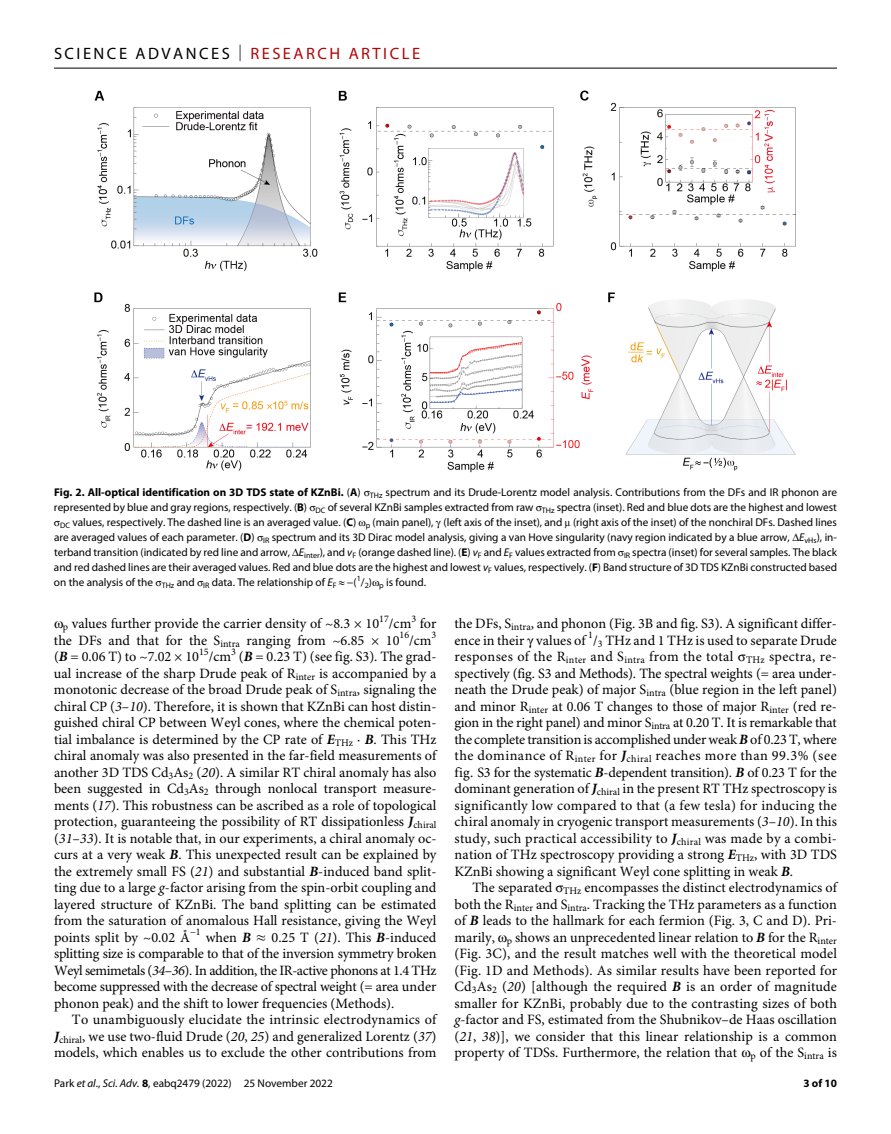
<style>
.page{position:relative;width:891px;height:1134px;background:#fff}
.page>*{position:absolute;margin:0;border:0;box-sizing:border-box;transform-origin:0 0}
.t1{font:16.5px "Myriad Pro";letter-spacing:.15em;color:#000}
.t2{font:14.25px/16.5px "Minion Pro";color:#000;text-align:justify}
.t3{font:11.25px/15px "Myriad Pro";color:#000}
.t4{font:700 11.25px "Myriad Pro";color:#000}
.s1{font-weight:300}
.s2{color:#b10508}
.s3{font-weight:700}
.s4{font-style:italic}
.s5{font-weight:700;font-style:italic}
</style>
<div class="page">
<hr style="left:54px;top:68px;width:783px;height:1px;background:#000">
<img style="left:95px;top:90px;width:701px;height:383px">
<p class="t1" style="left:54px;top:40px;width:368px">SCIENCE ADVANCES <span class="s1">|</span> <span class="s2">RESEARCH ARTICLE</span></p>
<p class="t3" style="left:54px;top:485px;width:785px"><span class="s3">Fig. 2. All-optical identification on 3D TDS state of KZnBi.</span> (<span class="s3">A</span>) ▲<sub>THz</sub> spectrum and its Drude-Lorentz model analysis. Contributions from the DFs and IR phonon are represented by blue and gray regions, respectively. (<span class="s3">B</span>) ▲<sub>DC</sub> of several KZnBi samples extracted from raw ▲<sub>THz</sub> spectra (inset). Red and blue dots are the highest and lowest</p>
<p class="t3" style="left:54px;top:515px;width:785px;text-align:justify">▲<sub>DC</sub> values, respectively. The dashed line is an averaged value. (<span class="s3">C</span>) <sub>p</sub> (main panel), (left axis of the inset), and (right axis of the inset) of the nonchiral DFs. Dashed lines are averaged values of each parameter. (<span class="s3">D</span>) ▲<sub>IR</sub> spectrum and its 3D Dirac model analysis, giving a van Hove singularity (navy region indicated by a blue arrow, <span class="s4">E</span><sub>vHs</sub>), in&shy;terband transition (indicated by red line and arrow, <span class="s4">E</span><sub>inter</sub>), and <span class="s4">v</span><sub>F</sub> (orange dashed line). (<span class="s3">E</span>) <span class="s4">v</span><sub>F</sub> and <span class="s4">E</span><sub>F</sub> values extracted from ▲<sub>IR</sub> spectra (inset) for several samples. The black and red dashed lines are their averaged values. Red and blue dots are the highest and lowest <span class="s4">v</span><sub>F</sub> values, respectively. (<span class="s3">F</span>) Band structure of 3D TDS KZnBi constructed based on the analysis of the ▲<sub>THz</sub> and ▲<sub>IR</sub> data. The relationship of <span class="s4">E</span><sub>F</sub> ≈ −(<sup>1</sup>/<sub>2</sub>) <sub>p</sub> is found.</p>
<p class="t2" style="left:54px;top:617px;width:384px;text-indent:9px"><sub>p</sub> values further provide the carrier density of ~8.3 × 10<sup>17</sup>/cm<sup>3</sup> for the DFs and that for the S<sub>intra</sub> ranging from ~6.85 × 10<sup>16</sup>/cm<sup>3 </sup>(<span class="s5">B</span> = 0.06 T) to ~7.02 × 10<sup>15</sup>/cm<sup>3</sup> (<span class="s5">B</span> = 0.23 T) (see fig. S3). The grad&shy;ual increase of the sharp Drude peak of R<sub>inter</sub> is accompanied by a monotonic decrease of the broad Drude peak of S<sub>intra</sub>, signaling the chiral CP (<span class="s4">3</span>–<span class="s4">10</span>). Therefore, it is shown that KZnBi can host distin&shy;guished chiral CP between Weyl cones, where the chemical poten&shy;tial imbalance is determined by the CP rate of <span class="s5">E</span><sub>THz</sub> ∙ <span class="s5">B</span>. This THz chiral anomaly was also presented in the far-field measurements of another 3D TDS Cd<sub>3</sub>As<sub>2</sub> (<span class="s4">20</span>). A similar RT chiral anomaly has also been suggested in Cd<sub>3</sub>As<sub>2</sub> through nonlocal transport measure&shy;ments (<span class="s4">17</span>). This robustness can be ascribed as a role of topological protection, guaranteeing the possibility of RT dissipationless <span class="s5">J</span><sub>chiral </sub>(<span class="s4">31</span>–<span class="s4">33</span>). It is notable that, in our experiments, a chiral anomaly oc&shy;curs at a very weak <span class="s5">B</span>. This unexpected result can be explained by the extremely small FS (<span class="s4">21</span>) and substantial <span class="s5">B</span>-induced band split&shy;ting due to a large <span class="s4">g</span>-factor arising from the spin-orbit coupling and layered structure of KZnBi. The band splitting can be estimated from the saturation of anomalous Hall resistance, giving the Weyl points split by ~0.02 Å<sup>−1</sup> when <span class="s5">B</span> ≈ 0.25 T (<span class="s4">21</span>). This <span class="s5">B</span>-induced splitting size is comparable to that of the inversion symmetry broken Weyl semimetals (<span class="s4">34</span>–<span class="s4">36</span>). In addition, the IR-active phonons at 1.4 THz become suppressed with the decrease of spectral weight (= area under phonon peak) and the shift to lower frequencies (Methods).</p>
<p class="t2" style="left:54px;top:1013px;width:384px;text-indent:18px">To unambiguously elucidate the intrinsic electrodynamics of <span class="s5">J</span><sub>chiral</sub>, we use two-fluid Drude (<span class="s4">20</span>, <span class="s4">25</span>) and generalized Lorentz (<span class="s4">37</span>) models, which enables us to exclude the other contributions from</p>
<p class="t3" style="left:54px;top:1076px;width:280px">Park <span class="s4">et al</span>., <span class="s4">Sci. Adv.</span> <span class="s3">8</span>, eabq2479 (2022) 25 November 2022</p>
<p class="t2" style="left:454px;top:617px;width:384px">the DFs, S<sub>intra</sub>, and phonon (Fig. 3B and fig. S3). A significant differ&shy;ence in their values of <sup>1</sup>/<sub>3</sub> THz and 1 THz is used to separate Drude responses of the R<sub>inter</sub> and S<sub>intra</sub> from the total ▲<sub>THz</sub> spectra, re&shy;spectively (fig. S3 and Methods). The spectral weights (= area under&shy;neath the Drude peak) of major S<sub>intra</sub> (blue region in the left panel) and minor R<sub>inter</sub> at 0.06 T changes to those of major R<sub>inter</sub> (red re&shy;gion in the right panel) and minor S<sub>intra</sub> at 0.20 T. It is remarkable that the complete transition is accomplished under weak <span class="s5">B</span> of 0.23 T, where the dominance of R<sub>inter</sub> for <span class="s5">J</span><sub>chiral</sub> reaches more than 99.3% (see fig. S3 for the systematic <span class="s5">B</span>-dependent transition). <span class="s5">B</span> of 0.23 T for the dominant generation of <span class="s5">J</span><sub>chiral</sub> in the present RT THz spectroscopy is significantly low compared to that (a few tesla) for inducing the chiral anomaly in cryogenic transport measurements (<span class="s4">3</span>–<span class="s4">10</span>). In this study, such practical accessibility to <span class="s5">J</span><sub>chiral</sub> was made by a combi&shy;nation of THz spectroscopy providing a strong <span class="s5">E</span><sub>THz</sub>, with 3D TDS KZnBi showing a significant Weyl cone splitting in weak <span class="s5">B</span>.</p>
<p class="t2" style="left:454px;top:881px;width:384px;text-indent:18px">The separated ▲<sub>THz</sub> encompasses the distinct electrodynamics of both the R<sub>inter</sub> and S<sub>intra</sub>. Tracking the THz parameters as a function of <span class="s5">B</span> leads to the hallmark for each fermion (Fig. 3, C and D). Pri&shy;marily, <sub>p</sub> shows an unprecedented linear relation to <span class="s5">B</span> for the R<sub>inter </sub>(Fig. 3C), and the result matches well with the theoretical model (Fig. 1D and Methods). As similar results have been reported for Cd<sub>3</sub>As<sub>2</sub> (<span class="s4">20</span>) [although the required <span class="s5">B</span> is an order of magnitude smaller for KZnBi, probably due to the contrasting sizes of both <span class="s4">g</span>-factor and FS, estimated from the Shubnikov–de Haas oscillation (<span class="s4">21</span>, <span class="s4">38</span>)], we consider that this linear relationship is a common property of TDSs. Furthermore, the relation that <sub>p</sub> of the S<sub>intra</sub> is</p>
<p class="t4" style="left:803px;top:1074px;width:35px">3 of 10</p>
</div>
